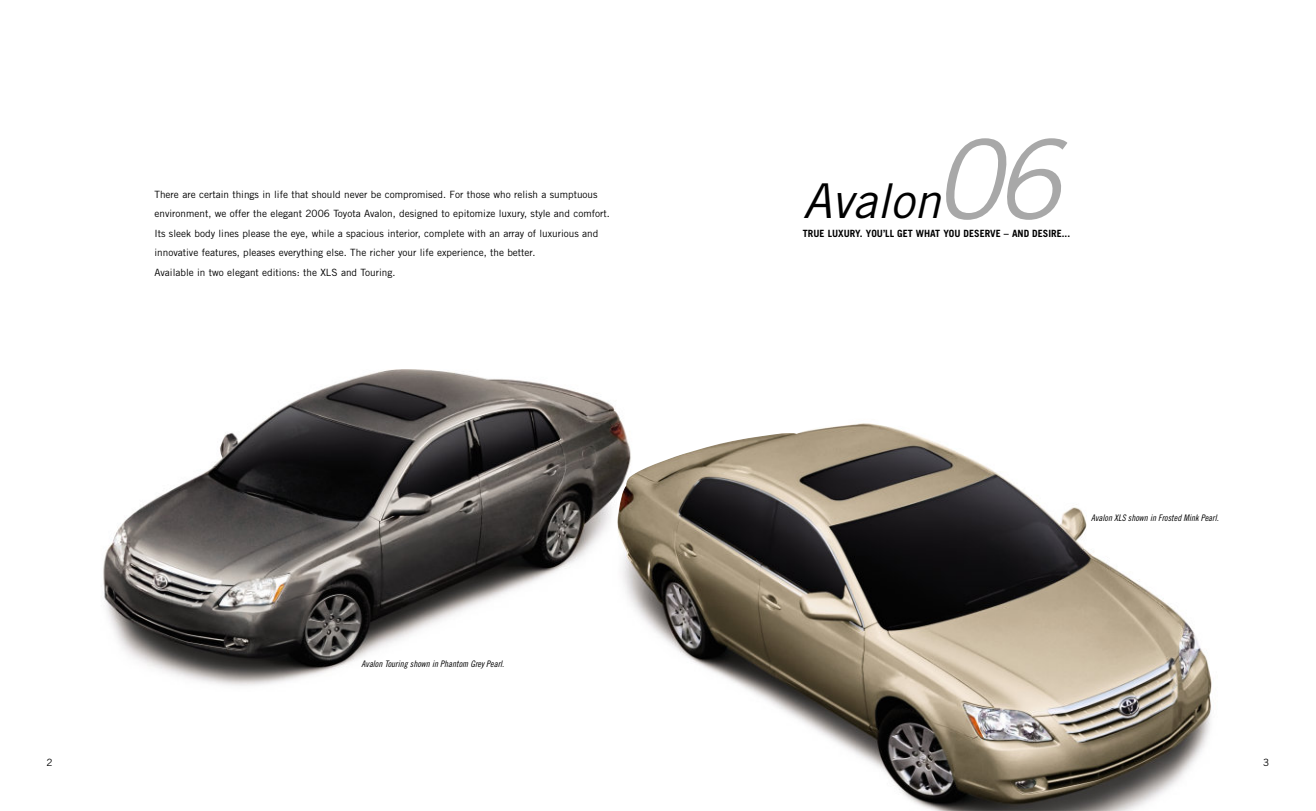
<style>
.page{position:relative;width:1316px;height:811px;background:#fff}
.page>*{position:absolute;margin:0;border:0;box-sizing:border-box;transform-origin:0 0}
.t1{font:italic 109.8px "Trade Gothic";color:#a8a8a8}
.t2{font:italic 48px "Trade Gothic";color:#000}
.t3{font:10px/19.5px "Trade Gothic";color:#000}
.t4{font:700 10px "Trade Gothic";color:#000}
.t5{font:9px "Trade Gothic Cond Eighteen Obl";color:#000}
</style>
<div class="page">
<svg style="left:103px;top:369px;width:1109px;height:441px"></svg>
<p class="t3" style="left:154px;top:185px;width:456px">There are certain things in life that should never be compromised. For those who relish a sumptuous environment, we offer the elegant 2006 Toyota Avalon, designed to epitomize luxury, style and comfort.<br>Its sleek body lines please the eye, while a spacious interior, complete with an array of luxurious and innovative features, pleases everything else. The richer your life experience, the better.<br>Available in two elegant editions: the XLS and Touring.</p>
<p class="t5" style="left:361px;top:660px;width:144px">Avalon Touring shown in Phantom Grey Pearl.</p>
<h1 class="t1" style="left:933px;top:116px;width:129px">06</h1>
<h2 class="t2" style="left:802px;top:173px;width:139px">Avalon</h2>
<p class="t4" style="left:802px;top:230px;width:268px">TRUE LUXURY. YOU’LL GET WHAT YOU DESERVE – AND DESIRE...</p>
<p class="t5" style="left:1090px;top:514px;width:129px">Avalon XLS shown in Frosted Mink Pearl.</p>
<p class="t3" style="left:46px;top:753px;width:8px">2</p>
<p class="t3" style="left:1262px;top:753px;width:8px">3</p>
</div>
